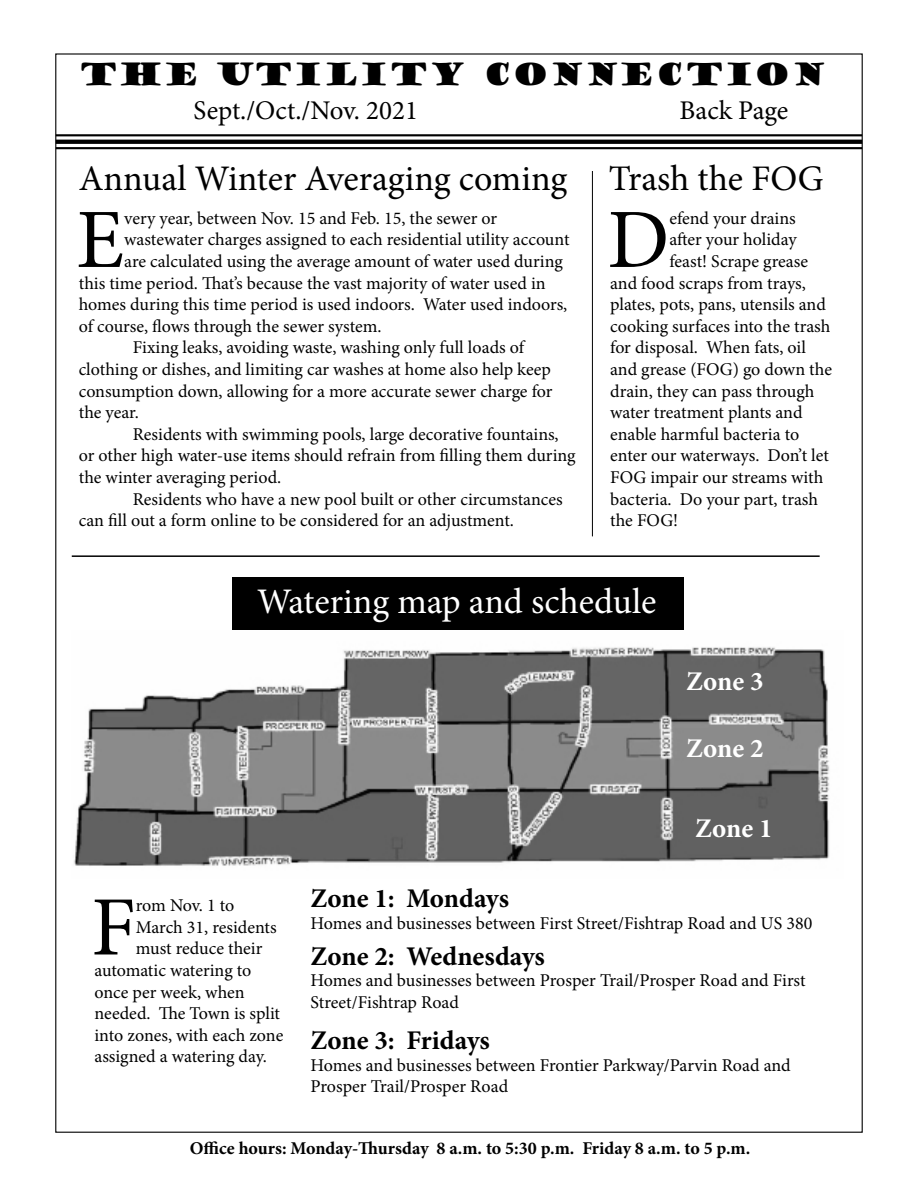
<style>
.page{position:relative;width:918px;height:1188px;background:#fff}
.page>*{position:absolute;margin:0;border:0;box-sizing:border-box;transform-origin:0 0}
.t1{font:84.45px "Minion Pro";color:#000}
.t2{font:36px "Minion Pro";color:#000}
.t3{font:36px "Minion Pro";letter-spacing:-.005em;color:#fff}
.t4{font:30px "Goudy Stout";color:#000}
.t5{font:700 27px "Minion Pro";color:#000}
.t6{font:27px "Minion Pro";color:#000}
.t7{font:700 27px "Minion Pro";color:#fff}
.t8{font:18px/21.6px "Minion Pro";color:#000}
.t9{font:700 18px "Minion Pro";color:#000}
</style>
<div class="page">
<hr style="left:56px;top:134px;width:806px;height:2px;background:#000">
<svg style="left:57px;top:140px;width:804px;height:4px;background:#060606"></svg>
<hr style="left:56px;top:147px;width:806px;height:2px;background:#000">
<hr style="left:72px;top:555px;width:748px;height:2px;background:#000">
<img style="left:74px;top:647px;width:756px;height:219px">
<div style="left:232px;top:578px;width:452px;height:52px;background:#000"></div>
<hr style="left:592px;top:171px;width:1px;height:365px;background:#000">
<h3 class="t4" style="left:79px;top:55px;width:749px">THE UTILITY CONNECTION</h3>
<h3 class="t6" style="left:194px;top:92px;width:226px">Sept./Oct./Nov. 2021</h3>
<h3 class="t6" style="left:680px;top:92px;width:110px">Back Page</h3>
<h2 class="t2" style="left:79px;top:154px;width:490px">Annual Winter Averaging coming</h2>
<h1 class="t1" style="left:76px;top:183px;width:49px">E</h1>
<p class="t8" style="left:124px;top:207px;width:374px">very year, between Nov. 15 and Feb. 15, the sewer or</p>
<p class="t8" style="left:124px;top:229px;width:447px">wastewater charges assigned to each residential utility account</p>
<p class="t8" style="left:124px;top:250px;width:440px">are calculated using the average amount of water used during</p>
<p class="t8" style="left:79px;top:272px;width:468px">this time period. That’s because the vast majority of water used in</p>
<p class="t8" style="left:79px;top:294px;width:490px">homes during this time period is used indoors. Water used indoors,</p>
<p class="t8" style="left:79px;top:315px;width:304px">of course, flows through the sewer system.</p>
<p class="t8" style="left:133px;top:337px;width:393px">Fixing leaks, avoiding waste, washing only full loads of</p>
<p class="t8" style="left:79px;top:358px;width:474px">clothing or dishes, and limiting car washes at home also help keep</p>
<p class="t8" style="left:79px;top:380px;width:475px">consumption down, allowing for a more accurate sewer charge for</p>
<p class="t8" style="left:79px;top:402px;width:62px">the year.</p>
<p class="t8" style="left:133px;top:423px;width:428px">Residents with swimming pools, large decorative fountains,</p>
<p class="t8" style="left:79px;top:445px;width:498px">or other high water-use items should refrain from filling them during</p>
<p class="t8" style="left:79px;top:466px;width:204px">the winter averaging period.</p>
<p class="t8" style="left:133px;top:488px;width:431px">Residents who have a new pool built or other circumstances</p>
<p class="t8" style="left:79px;top:510px;width:437px">can fill out a form online to be considered for an adjustment.</p>
<h2 class="t2" style="left:609px;top:154px;width:216px">Trash the FOG</h2>
<h1 class="t1" style="left:607px;top:183px;width:64px">D</h1>
<p class="t8" style="left:669px;top:207px;width:128px">efend your drains</p>
<p class="t8" style="left:669px;top:229px;width:129px">after your holiday</p>
<p class="t8" style="left:669px;top:250px;width:140px">feast! Scrape grease</p>
<p class="t8" style="left:610px;top:272px;width:197px">and food scraps from trays,</p>
<p class="t8" style="left:610px;top:294px;width:217px">plates, pots, pans, utensils and</p>
<p class="t8" style="left:610px;top:315px;width:222px">cooking surfaces into the trash</p>
<p class="t8" style="left:610px;top:337px;width:197px">for disposal. When fats, oil</p>
<p class="t8" style="left:610px;top:358px;width:223px">and grease (FOG) go down the</p>
<p class="t8" style="left:610px;top:380px;width:206px">drain, they can pass through</p>
<p class="t8" style="left:610px;top:402px;width:194px">water treatment plants and</p>
<p class="t8" style="left:610px;top:423px;width:191px">enable harmful bacteria to</p>
<p class="t8" style="left:610px;top:445px;width:220px">enter our waterways. Don’t let</p>
<p class="t8" style="left:610px;top:466px;width:215px">FOG impair our streams with</p>
<p class="t8" style="left:610px;top:488px;width:209px">bacteria. Do your part, trash</p>
<p class="t8" style="left:610px;top:510px;width:70px">the FOG!</p>
<h2 class="t3" style="left:257px;top:577px;width:401px">Watering map and schedule</h2>
<h3 class="t7" style="left:686px;top:662px;width:79px">Zone 3</h3>
<h3 class="t7" style="left:686px;top:730px;width:79px">Zone 2</h3>
<h3 class="t7" style="left:695px;top:809px;width:79px">Zone 1</h3>
<h1 class="t1" style="left:91px;top:871px;width:46px">F</h1>
<p class="t8" style="left:136px;top:895px;width:100px">rom Nov. 1 to</p>
<p class="t8" style="left:136px;top:916px;width:142px">March 31, residents</p>
<p class="t8" style="left:136px;top:938px;width:128px">must reduce their</p>
<p class="t8" style="left:95px;top:960px;width:158px">automatic watering to</p>
<p class="t8" style="left:95px;top:981px;width:152px">once per week, when</p>
<p class="t8" style="left:95px;top:1003px;width:187px">needed. The Town is split</p>
<p class="t8" style="left:95px;top:1024px;width:190px">into zones, with each zone</p>
<p class="t8" style="left:95px;top:1046px;width:174px">assigned a watering day.</p>
<h3 class="t5" style="left:311px;top:879px;width:200px">Zone 1: Mondays</h3>
<p class="t8" style="left:311px;top:912px;width:503px">Homes and businesses between First Street/Fishtrap Road and US 380</p>
<h3 class="t5" style="left:311px;top:937px;width:236px">Zone 2: Wednesdays</h3>
<p class="t8" style="left:311px;top:970px;width:497px">Homes and businesses between Prosper Trail/Prosper Road and First<br>Street/Fishtrap Road</p>
<h3 class="t5" style="left:311px;top:1022px;width:181px">Zone 3: Fridays</h3>
<p class="t8" style="left:311px;top:1054px;width:482px">Homes and businesses between Frontier Parkway/Parvin Road and<br>Prosper Trail/Prosper Road</p>
<p class="t9" style="left:190px;top:1136px;width:562px">Office hours: Monday-Thursday 8 a.m. to 5:30 p.m. Friday 8 a.m. to 5 p.m.</p>
</div>
